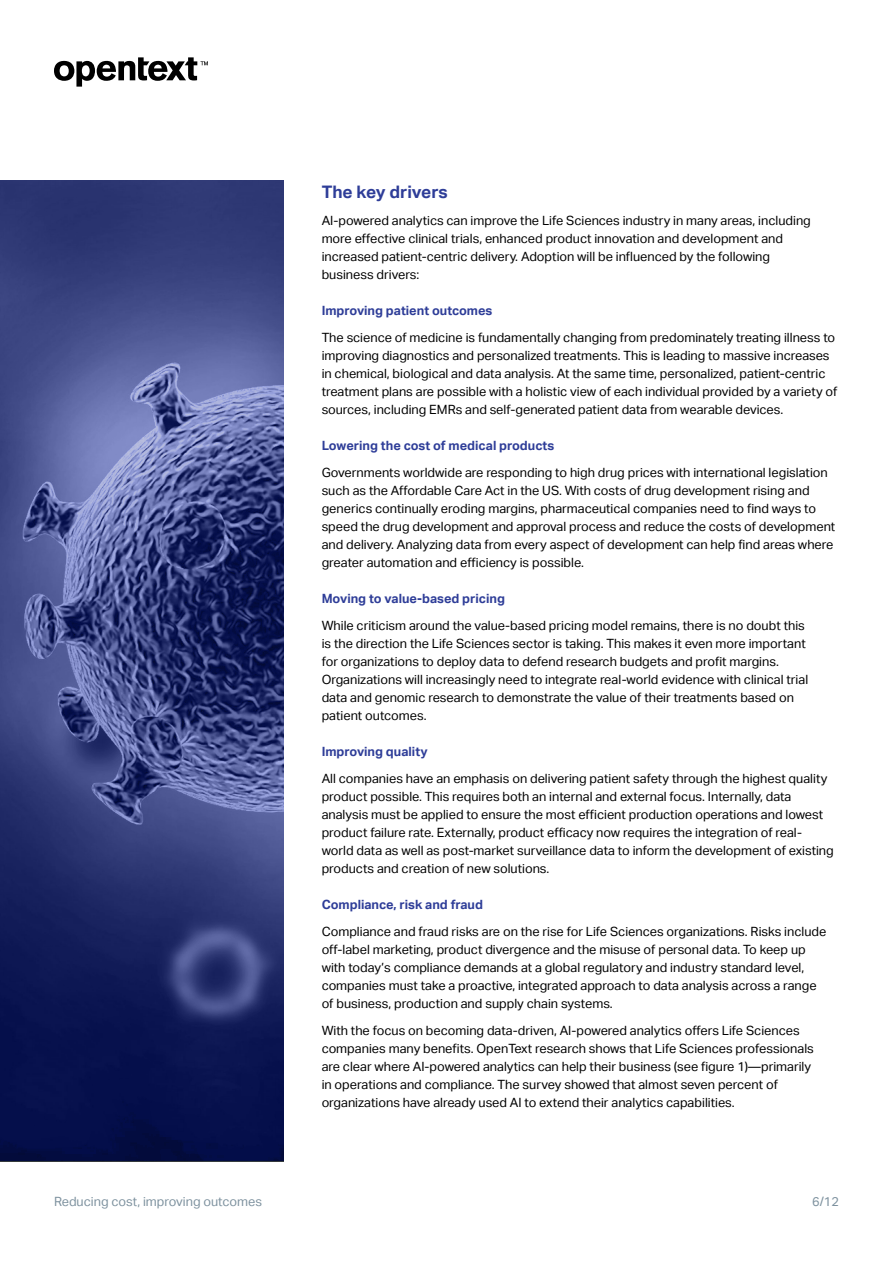
<style>
.page{position:relative;width:893px;height:1263px;background:#fff}
.page>*{position:absolute;margin:0;border:0;box-sizing:border-box;transform-origin:0 0}
.t1{font:700 17.25px "Aktiv Grotesk";color:#2e3d98}
.t2{font:12.75px/18px "Aktiv Grotesk";color:#000}
.t3{font:700 12.75px "Aktiv Grotesk";color:#2e3d98}
.t4{font:12.75px "Aktiv Grotesk";color:#7e929f}
</style>
<div class="page">
<svg style="left:54px;top:57px;width:154px;height:30px"></svg>
<svg style="left:0;top:180px;width:284px;height:981px;background:#353f7b"></svg>
<h1 class="t1" style="left:322px;top:182px;width:127px">The key drivers</h1>
<p class="t2" style="left:322px;top:212px;width:491px">AI-powered analytics can improve the Life Sciences industry in many areas, including more effective clinical trials, enhanced product innovation and development and increased patient-centric delivery. Adoption will be influenced by the following business drivers:</p>
<p class="t3" style="left:322px;top:303px;width:172px">Improving patient outcomes</p>
<p class="t2" style="left:322px;top:329px;width:517px">The science of medicine is fundamentally changing from predominately treating illness to improving diagnostics and personalized treatments. This is leading to massive increases in chemical, biological and data analysis. At the same time, personalized, patient-centric treatment plans are possible with a holistic view of each individual provided by a variety of sources, including EMRs and self-generated patient data from wearable devices.</p>
<p class="t3" style="left:322px;top:438px;width:234px">Lowering the cost of medical products</p>
<p class="t2" style="left:322px;top:464px;width:515px">Governments worldwide are responding to high drug prices with international legislation such as the Affordable Care Act in the US. With costs of drug development rising and generics continually eroding margins, pharmaceutical companies need to find ways to speed the drug development and approval process and reduce the costs of development and delivery. Analyzing data from every aspect of development can help find areas where greater automation and efficiency is possible.</p>
<p class="t3" style="left:322px;top:591px;width:185px">Moving to value-based pricing</p>
<p class="t2" style="left:322px;top:617px;width:488px">While criticism around the value-based pricing model remains, there is no doubt this is the direction the Life Sciences sector is taking. This makes it even more important for organizations to deploy data to defend research budgets and profit margins.<br>Organizations will increasingly need to integrate real-world evidence with clinical trial data and genomic research to demonstrate the value of their treatments based on patient outcomes.</p>
<p class="t3" style="left:322px;top:744px;width:107px">Improving quality</p>
<p class="t2" style="left:322px;top:770px;width:514px">All companies have an emphasis on delivering patient safety through the highest quality product possible. This requires both an internal and external focus. Internally, data analysis must be applied to ensure the most efficient production operations and lowest product failure rate. Externally, product efficacy now requires the integration of real&shy;world data as well as post-market surveillance data to inform the development of existing products and creation of new solutions.</p>
<p class="t3" style="left:322px;top:897px;width:163px">Compliance, risk and fraud</p>
<p class="t2" style="left:322px;top:923px;width:506px">Compliance and fraud risks are on the rise for Life Sciences organizations. Risks include off-label marketing, product divergence and the misuse of personal data. To keep up with today’s compliance demands at a global regulatory and industry standard level, companies must take a proactive, integrated approach to data analysis across a range of business, production and supply chain systems.</p>
<p class="t2" style="left:322px;top:1022px;width:494px">With the focus on becoming data-driven, AI-powered analytics offers Life Sciences companies many benefits. OpenText research shows that Life Sciences professionals are clear where AI-powered analytics can help their business (see figure 1)—primarily in operations and compliance. The survey showed that almost seven percent of organizations have already used AI to extend their analytics capabilities.</p>
<p class="t4" style="left:54px;top:1194px;width:210px">Reducing cost, improving outcomes</p>
<p class="t4" style="left:812px;top:1194px;width:28px">6/12</p>
</div>
